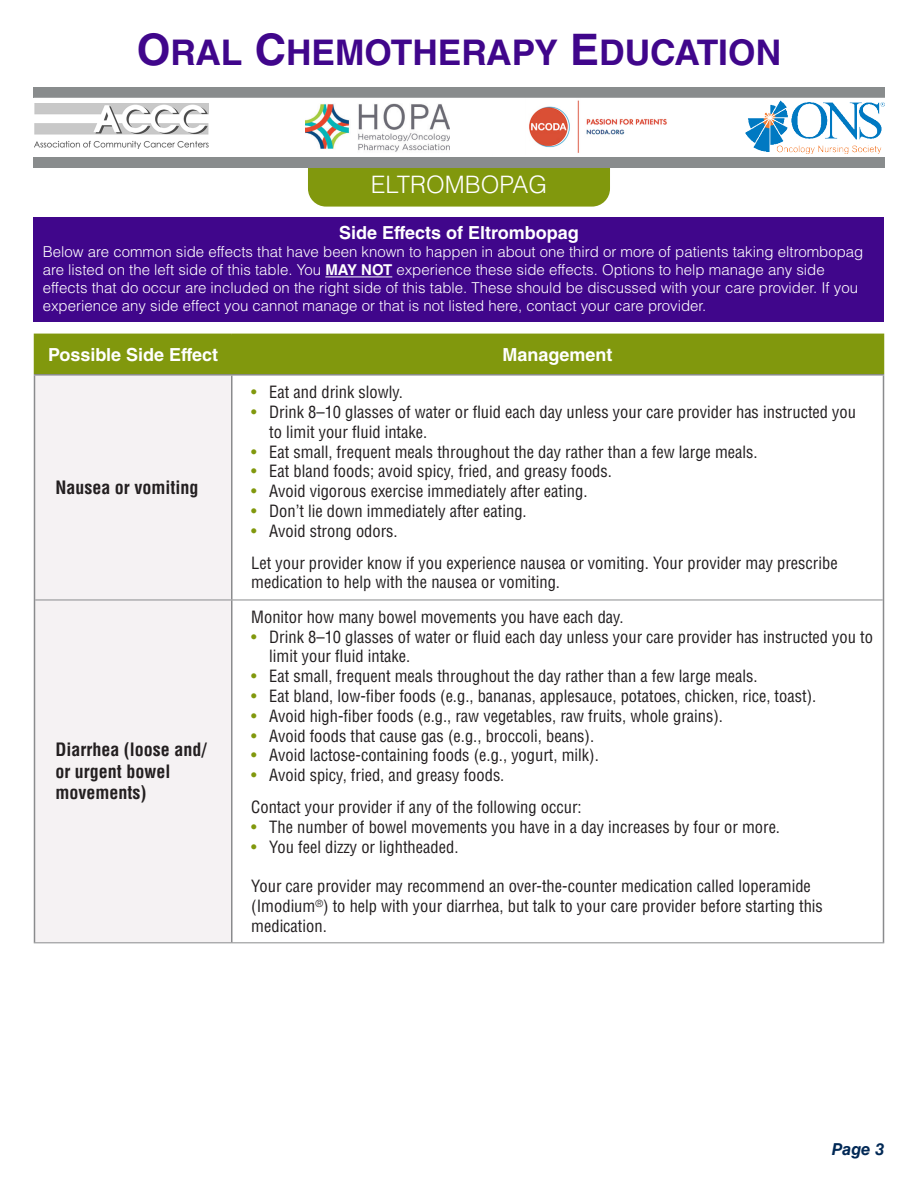
<style>
.page{position:relative;width:918px;height:1188px;background:#fff}
.page>*{position:absolute;margin:0;border:0;box-sizing:border-box;transform-origin:0 0}
.t1{font:700 35.4px "Helvetica LT Std";color:#40068b}
.t2{font:300 24px "Helvetica LT Std";color:#fff}
.table_bold_text{font:700 condensed 18px/21.6px "Helvetica LT Std";color:#231f20}
.table_column_head{font:700 18px "Helvetica LT Std";color:#fff}
.table_bullet_point{font:condensed 16.5px/19.8px "Helvetica LT Std";color:#231f20}
.t3{font:italic 700 16.5px "Helvetica LT Std";color:#002855}
.t4{font:300 15px/18px "Helvetica LT Std";color:#fff}
.s1{font-size:43.5px}
.s2{font-weight:700}
.s3{color:#81980d}
</style>
<div class="page">
<div style="left:308px;top:140px;width:302px;height:67px;background:#81980d;border-radius:18px"></div>
<div style="left:34px;top:88px;width:850px;height:79px;background:#898c8d"></div>
<div style="left:18px;top:98px;width:866px;height:59px;background:#fff"></div>
<img style="left:305px;top:100px;width:145px;height:52px">
<img style="left:745px;top:100px;width:140px;height:54px">
<img style="left:34px;top:103px;width:175px;height:46px">
<img style="left:525px;top:99px;width:145px;height:56px">
<div style="left:34px;top:218px;width:850px;height:104px;background:#40068b"></div>
<hr style="left:325px;top:277px;width:67px;height:1px;background:#fff">
<div style="left:35px;top:335px;width:848px;height:39px;background:#81980d"></div>
<div style="left:35px;top:376px;width:196px;height:566px;background:#f5f2f3"></div>
<hr style="left:34px;top:376px;width:1px;height:224px;background:#8a8b8d">
<hr style="left:34px;top:600px;width:1px;height:342px;background:#8a8b8d">
<hr style="left:231px;top:376px;width:1px;height:224px;background:#8a8b8d">
<hr style="left:883px;top:376px;width:1px;height:224px;background:#8a8b8d">
<hr style="left:231px;top:600px;width:1px;height:342px;background:#8a8b8d">
<hr style="left:883px;top:600px;width:1px;height:342px;background:#8a8b8d">
<hr style="left:34px;top:334px;width:198px;height:1px;background:#81980d">
<hr style="left:34px;top:335px;width:1px;height:39px;background:#81980d">
<hr style="left:232px;top:334px;width:652px;height:1px;background:#81980d">
<hr style="left:231px;top:335px;width:1px;height:39px;background:#81980d">
<hr style="left:883px;top:335px;width:1px;height:39px;background:#81980d">
<hr style="left:34px;top:374px;width:198px;height:2px;background:#8a8b8d">
<hr style="left:232px;top:374px;width:652px;height:2px;background:#8a8b8d">
<hr style="left:35px;top:600px;width:197px;height:1px;background:#8a8b8d">
<hr style="left:232px;top:600px;width:651px;height:1px;background:#8a8b8d">
<hr style="left:34px;top:942px;width:198px;height:1px;background:#8a8b8d">
<hr style="left:232px;top:942px;width:652px;height:1px;background:#8a8b8d">
<h1 class="t1" style="left:137px;top:31px;width:646px"><span class="s1">O</span>RAL <span class="s1">C</span>HEMOTHERAPY <span class="s1">E</span>DUCATION</h1>
<h2 class="t2" style="left:371px;top:169px;width:178px">ELTROMBOPAG</h2>
<p class="table_column_head" style="left:339px;top:222px;width:241px">Side Effects of Eltrombopag</p>
<p class="t4" style="left:43px;top:243px;width:822px">Below are common side effects that have been known to happen in about one third or more of patients taking eltrombopag are listed on the left side of this table. You <span class="s2">MAY NOT</span> experience these side effects. Options to help manage any side effects that do occur are included on the right side of this table. These should be discussed with your care provider. If you experience any side effect you cannot manage or that is not listed here, contact your care provider.</p>
<p class="table_column_head" style="left:48px;top:344px;width:172px">Possible Side Effect</p>
<p class="table_column_head" style="left:503px;top:344px;width:112px">Management</p>
<p class="table_bold_text" style="left:56px;top:476px;width:144px">Nausea or vomiting</p>
<p class="table_bold_text" style="left:56px;top:739px;width:152px">Diarrhea (loose and/ or urgent bowel movements)</p>
<p class="table_bullet_point" style="left:251px;top:382px;width:153px"><span class="s3">•</span> Eat and drink slowly.</p>
<p class="table_bullet_point" style="left:269px;top:402px;width:588px;text-indent:-18px"><span class="s3">•</span> Drink 8–10 glasses of water or fluid each day unless your care provider has instructed you to limit your fluid intake.</p>
<p class="table_bullet_point" style="left:251px;top:442px;width:508px"><span class="s3">•</span> Eat small, frequent meals throughout the day rather than a few large meals.</p>
<p class="table_bullet_point" style="left:251px;top:461px;width:362px"><span class="s3">•</span> Eat bland foods; avoid spicy, fried, and greasy foods.</p>
<p class="table_bullet_point" style="left:251px;top:481px;width:338px"><span class="s3">•</span> Avoid vigorous exercise immediately after eating.</p>
<p class="table_bullet_point" style="left:251px;top:501px;width:277px"><span class="s3">•</span> Don’t lie down immediately after eating.</p>
<p class="table_bullet_point" style="left:251px;top:521px;width:148px"><span class="s3">•</span> Avoid strong odors.</p>
<p class="table_bullet_point" style="left:251px;top:553px;width:588px">Let your provider know if you experience nausea or vomiting. Your provider may prescribe medication to help with the nausea or vomiting.</p>
<p class="table_bullet_point" style="left:251px;top:607px;width:374px">Monitor how many bowel movements you have each day.</p>
<p class="table_bullet_point" style="left:269px;top:627px;width:605px;text-indent:-18px"><span class="s3">•</span> Drink 8–10 glasses of water or fluid each day unless your care provider has instructed you to limit your fluid intake.</p>
<p class="table_bullet_point" style="left:251px;top:666px;width:508px"><span class="s3">•</span> Eat small, frequent meals throughout the day rather than a few large meals.</p>
<p class="table_bullet_point" style="left:251px;top:686px;width:567px"><span class="s3">•</span> Eat bland, low-fiber foods (e.g., bananas, applesauce, potatoes, chicken, rice, toast).</p>
<p class="table_bullet_point" style="left:251px;top:706px;width:473px"><span class="s3">•</span> Avoid high-fiber foods (e.g., raw vegetables, raw fruits, whole grains).</p>
<p class="table_bullet_point" style="left:251px;top:726px;width:345px"><span class="s3">•</span> Avoid foods that cause gas (e.g., broccoli, beans).</p>
<p class="table_bullet_point" style="left:251px;top:745px;width:349px"><span class="s3">•</span> Avoid lactose-containing foods (e.g., yogurt, milk).</p>
<p class="table_bullet_point" style="left:251px;top:765px;width:255px"><span class="s3">•</span> Avoid spicy, fried, and greasy foods.</p>
<p class="table_bullet_point" style="left:251px;top:797px;width:332px">Contact your provider if any of the following occur:</p>
<p class="table_bullet_point" style="left:251px;top:817px;width:530px"><span class="s3">•</span> The number of bowel movements you have in a day increases by four or more.</p>
<p class="table_bullet_point" style="left:251px;top:837px;width:209px"><span class="s3">•</span> You feel dizzy or lightheaded.</p>
<p class="table_bullet_point" style="left:251px;top:876px;width:573px">Your care provider may recommend an over-the-counter medication called loperamide (Imodium<sup>®</sup>) to help with your diarrhea, but talk to your care provider before starting this medication.</p>
<p class="t3" style="left:832px;top:1139px;width:54px">Page 3</p>
</div>
